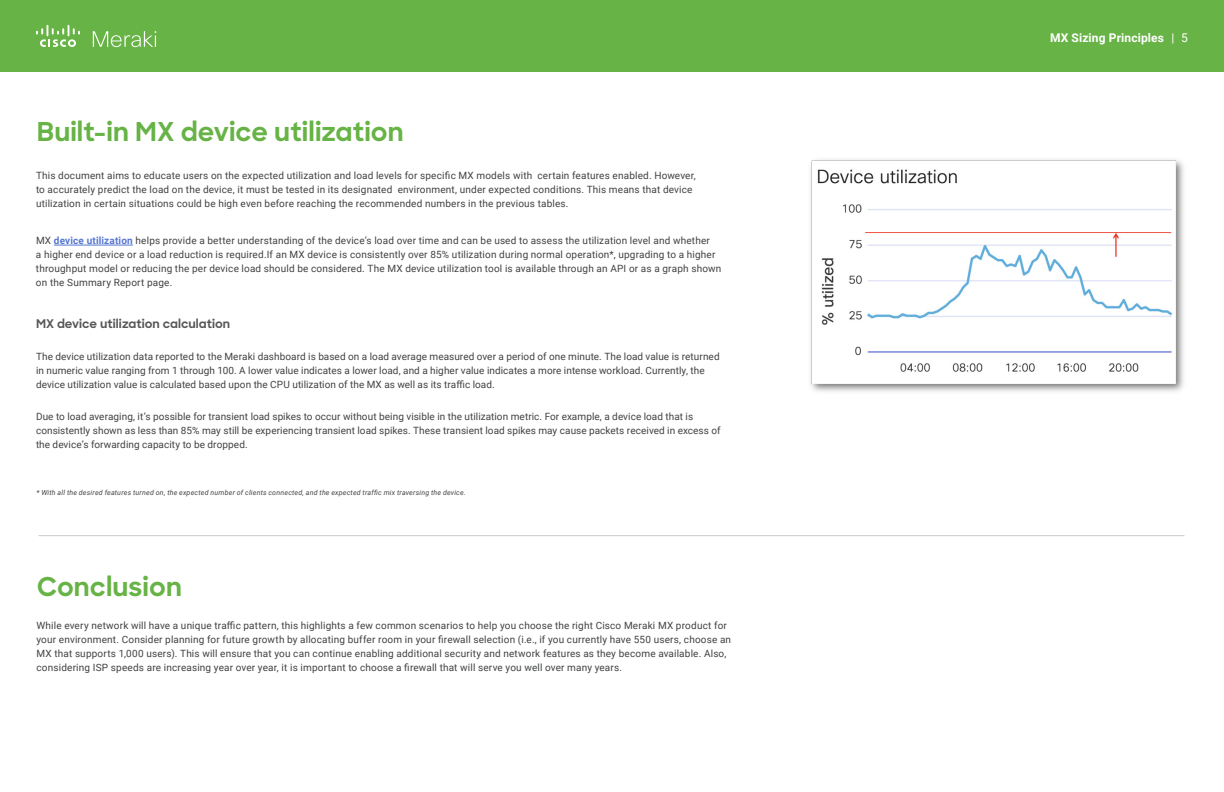
<style>
.page{position:relative;width:1224px;height:792px;background:#fff}
.page>*{position:absolute;margin:0;border:0;box-sizing:border-box;transform-origin:0 0}
.t1{font:700 26px "Sharp Sans";letter-spacing:.005em;color:#67b346}
.t2{font:700 12px "Sharp Sans";letter-spacing:.005em;color:#575757}
.t3{font:700 12px "Roboto";letter-spacing:.01em;color:#fff}
.t4{font:10px/14px "Roboto";letter-spacing:.015em;color:#404241}
.t5{font:italic 7px "Roboto";letter-spacing:.03em;color:#404241}
.s1{font-weight:700;color:#5576d1}
.s2{font-weight:400}
</style>
<div class="page">
<div style="left:0;top:0;width:1224px;height:72px;background:#67b346"></div>
<svg style="left:36px;top:25px;width:44px;height:22px"></svg>
<svg style="left:93px;top:31px;width:63px;height:16px"></svg>
<hr style="left:54px;top:245px;width:79px;height:1px;background:#5576d1">
<img style="left:810px;top:159px;width:374px;height:233px">
<hr style="left:39px;top:535px;width:1145px;height:1px;background:#c9c9c9">
<h1 class="t1" style="left:37px;top:112px;width:368px">Built-in MX device utilization</h1>
<p class="t4" style="left:36px;top:168px;width:661px">This document aims to educate users on the expected utilization and load levels for specific MX models with certain features enabled. However, to accurately predict the load on the device, it must be tested in its designated environment, under expected conditions. This means that device utilization in certain situations could be high even before reaching the recommended numbers in the previous tables.</p>
<p class="t4" style="left:36px;top:233px;width:687px">MX <span class="s1">device utilization</span> helps provide a better understanding of the device’s load over time and can be used to assess the utilization level and whether<br>a higher end device or a load reduction is required.If an MX device is consistently over 85% utilization during normal operation*, upgrading to a higher throughput model or reducing the per device load should be considered. The MX device utilization tool is available through an API or as a graph shown on the Summary Report page.</p>
<p class="t2" style="left:36px;top:315px;width:196px">MX device utilization calculation</p>
<p class="t4" style="left:36px;top:349px;width:685px">The device utilization data reported to the Meraki dashboard is based on a load average measured over a period of one minute. The load value is returned in numeric value ranging from 1 through 100. A lower value indicates a lower load, and a higher value indicates a more intense workload. Currently, the device utilization value is calculated based upon the CPU utilization of the MX as well as its traffic load.</p>
<p class="t4" style="left:36px;top:409px;width:686px">Due to load averaging, it’s possible for transient load spikes to occur without being visible in the utilization metric. For example, a device load that is consistently shown as less than 85% may still be experiencing transient load spikes. These transient load spikes may cause packets received in excess of the device’s forwarding capacity to be dropped.</p>
<p class="t5" style="left:37px;top:487px;width:431px">* With all the desired features turned on, the expected number of clients connected, and the expected traffic mix traversing the device.</p>
<h1 class="t1" style="left:37px;top:567px;width:147px">Conclusion</h1>
<p class="t4" style="left:37px;top:618px;width:696px">While every network will have a unique traffic pattern, this highlights a few common scenarios to help you choose the right Cisco Meraki MX product for your environment. Consider planning for future growth by allocating buffer room in your firewall selection (i.e., if you currently have 550 users, choose an MX that supports 1,000 users). This will ensure that you can continue enabling additional security and network features as they become available. Also, considering ISP speeds are increasing year over year, it is important to choose a firewall that will serve you well over many years.</p>
<p class="t3" style="left:1050px;top:30px;width:139px">MX Sizing Principles <span class="s2">| 5</span></p>
</div>
